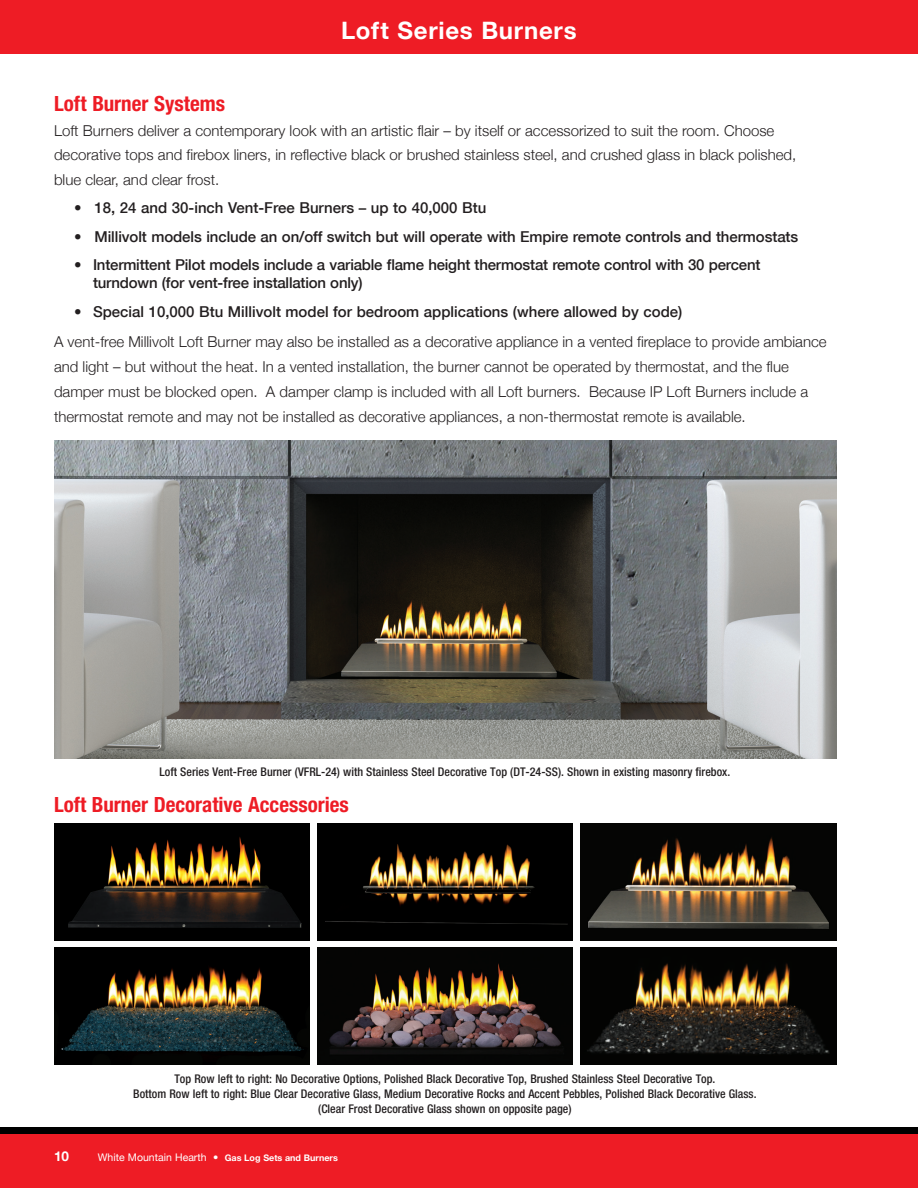
<style>
.page{position:relative;width:918px;height:1188px;background:#fff}
.page>*{position:absolute;margin:0;border:0;box-sizing:border-box;transform-origin:0 0}
.t1{font:700 24px "Helvetica Neue";letter-spacing:.03em;color:#fff}
.t2{font:700 condensed 21px "Helvetica Neue";color:#ee1c25}
.Log_Body_Paragraph{font:300 15px/24.8px "Helvetica Neue";color:#231f20}
.t3{font:500 15px/18px "Helvetica Neue";letter-spacing:-.005em;color:#231f20}
.t4{font:700 13.5px "Helvetica Neue";color:#fff}
.t5{font:500 condensed 12px/15px "Helvetica Neue";color:#231f20;text-align:center}
.t6{font:10.5px "Helvetica Neue";color:#fff}
.s1{font-weight:700;font-style:italic}
.s2{font-weight:700;font-size:9px}
</style>
<div class="page">
<div style="left:0;top:0;width:918px;height:54px;background:#ee1c25"></div>
<div style="left:0;top:1127px;width:918px;height:61px;background:#000"></div>
<div style="left:0;top:1134px;width:918px;height:54px;background:#ee1c25"></div>
<img style="left:54px;top:948px;width:256px;height:117px">
<img style="left:317px;top:948px;width:256px;height:117px">
<img style="left:581px;top:948px;width:255px;height:117px">
<img style="left:54px;top:824px;width:256px;height:117px">
<img style="left:581px;top:824px;width:255px;height:117px">
<img style="left:317px;top:824px;width:256px;height:117px">
<img style="left:54px;top:441px;width:783px;height:317px">
<hr style="left:917px;top:1127px;width:1px;height:61px;background:#000">
<p class="t1" style="left:341px;top:15px;width:237px">Loft Series Burners</p>
<p class="t2" style="left:54px;top:91px;width:173px">Loft Burner Systems</p>
<p class="Log_Body_Paragraph" style="left:54px;top:117px;width:744px">Loft Burners deliver a contemporary look with an artistic flair – by itself or accessorized to suit the room. Choose decorative tops and firebox liners, in reflective black or brushed stainless steel, and crushed glass in black polished, blue clear, and clear frost.</p>
<p class="t3" style="left:74px;top:199px;width:414px"><span class="s1">•</span> 18, 24 and 30-inch Vent-Free Burners – up to 40,000 Btu</p>
<p class="t3" style="left:74px;top:227px;width:726px"><span class="s1">•</span> Millivolt models include an on/off switch but will operate with Empire remote controls and thermostats</p>
<p class="t3" style="left:93px;top:256px;width:669px;text-indent:-19px"><span class="s1">•</span> Intermittent Pilot models include a variable flame height thermostat remote control with 30 percent turndown (for vent-free installation only)</p>
<p class="t3" style="left:74px;top:302px;width:610px"><span class="s1">•</span> Special 10,000 Btu Millivolt model for bedroom applications (where allowed by code)</p>
<p class="Log_Body_Paragraph" style="left:54px;top:329px;width:774px">A vent-free Millivolt Loft Burner may also be installed as a decorative appliance in a vented fireplace to provide ambiance and light – but without the heat. In a vented installation, the burner cannot be operated by thermostat, and the flue damper must be blocked open. A damper clamp is included with all Loft burners. Because IP Loft Burners include a thermostat remote and may not be installed as decorative appliances, a non-thermostat remote is available.</p>
<p class="t5" style="left:160px;top:764px;width:572px">Loft Series Vent-Free Burner (VFRL-24) with Stainless Steel Decorative Top (DT-24-SS). Shown in existing masonry firebox.</p>
<p class="t2" style="left:54px;top:792px;width:296px">Loft Burner Decorative Accessories</p>
<p class="t5" style="left:133px;top:1071px;width:625px">Top Row left to right: No Decorative Options, Polished Black Decorative Top, Brushed Stainless Steel Decorative Top.<br>Bottom Row left to right: Blue Clear Decorative Glass, Medium Decorative Rocks and Accent Pebbles, Polished Black Decorative Glass. (Clear Frost Decorative Glass shown on opposite page)</p>
<p class="t4" style="left:54px;top:1148px;width:17px">10</p>
<p class="t6" style="left:98px;top:1151px;width:242px">White Mountain Hearth • <span class="s2">Gas Log Sets and Burners</span></p>
</div>
